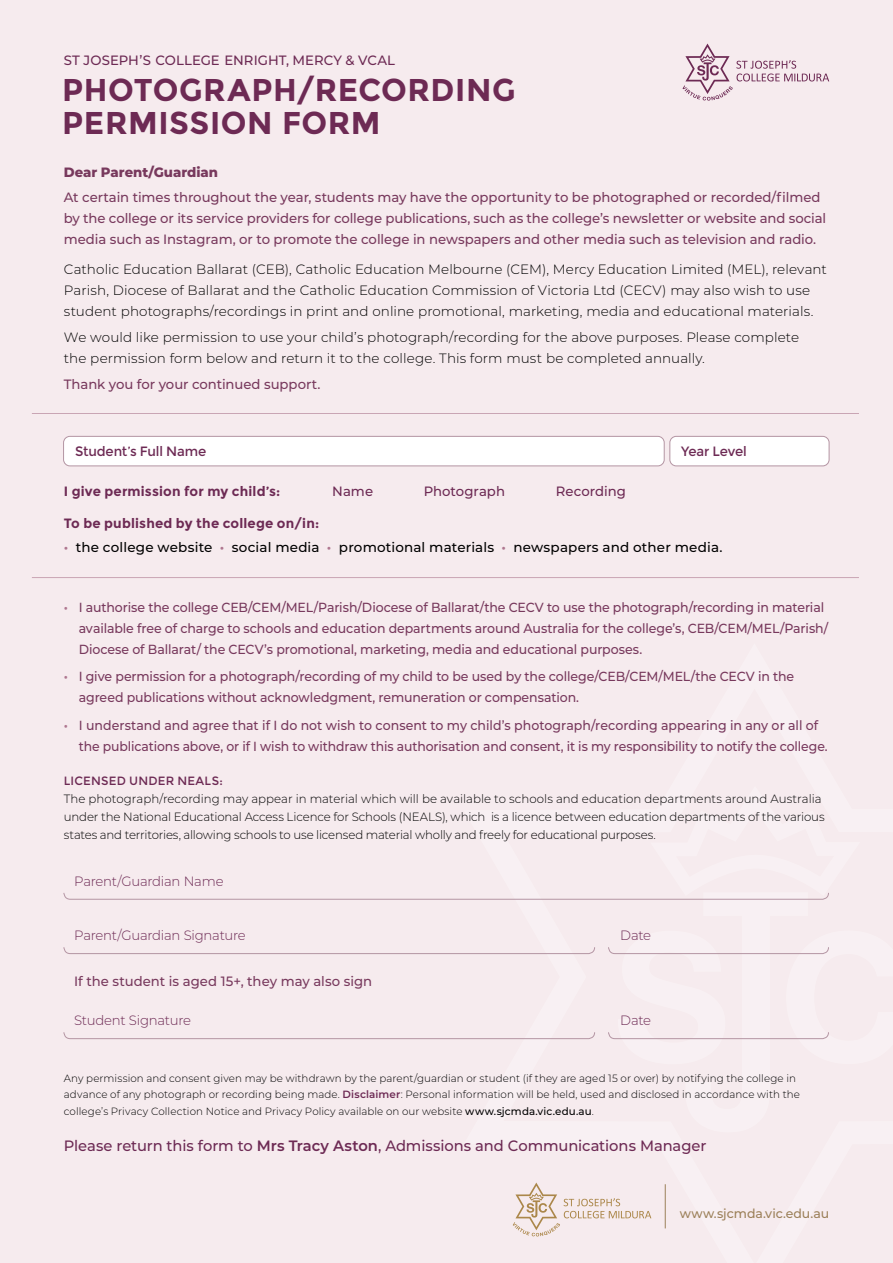
<style>
.page{position:relative;width:893px;height:1263px;background:#f6ebee}
.page>*{position:absolute;margin:0;border:0;box-sizing:border-box;transform-origin:0 0}
.t1{font:700 31.5px/33px "Montserrat";letter-spacing:.015em;color:#6d2a54}
.t2{font:500 15px "Montserrat";letter-spacing:-.005em;color:#6d2a54}
.t3{font:300 13.5px/21px "Montserrat";letter-spacing:.005em;color:#000}
.t4{font:500 13.5px/21px "Montserrat";letter-spacing:-.005em;color:#78395d}
.t5{font:500 13.5px "Montserrat";letter-spacing:.01em;color:#000}
.t6{font:300 13.5px "Montserrat";letter-spacing:-.02em;color:#6d2a54}
.t7{font:700 13.5px "Montserrat";letter-spacing:.015em;color:#6d2a54}
.t8{font:500 13.5px "Montserrat";color:#6d2a54}
.t9{font:13.5px "Montserrat";letter-spacing:-.01em;color:#6d2a54}
.t10{font:800 13.5px "Montserrat";color:#78395d}
.t11{font:500 13.2px/21px "Montserrat";letter-spacing:-.005em;color:#78395d;scale:.95 1}
.t12{font:500 12.75px "Montserrat";letter-spacing:-.005em;color:#9c8059}
.t13{font:300 12px/18px "Montserrat";letter-spacing:-.01em;color:#000}
.t14{font:12px "Montserrat";letter-spacing:.02em;color:#6d2a54}
.t15{font:300 10.5px/16.5px "Montserrat";letter-spacing:.01em;color:#000}
.s1{font-weight:600;color:#af7790}
.s2{font-weight:600;color:#6d2a54}
.s3{font-weight:500}
.s4{font-weight:600}
</style>
<div class="page">
<svg style="left:64px;top:892px;width:765px;height:7px"></svg>
<svg style="left:64px;top:947px;width:531px;height:7px"></svg>
<svg style="left:608px;top:947px;width:221px;height:7px"></svg>
<svg style="left:64px;top:1032px;width:531px;height:7px"></svg>
<svg style="left:608px;top:1032px;width:221px;height:7px"></svg>
<svg style="left:682px;top:44px;width:147px;height:57px"></svg>
<div style="left:670px;top:436px;width:159px;height:30px;background:#fff;border-radius:6px"></div>
<div style="left:670px;top:436px;width:159px;height:30px;border:1px solid #b495a3;border-radius:6px"></div>
<div style="left:64px;top:436px;width:600px;height:30px;background:#fff;border-radius:6px"></div>
<div style="left:63px;top:436px;width:601px;height:30px;border:1px solid #b495a3;border-radius:6px"></div>
<hr style="left:32px;top:577px;width:827px;height:1px;background:#c9a5b4">
<hr style="left:32px;top:413px;width:827px;height:1px;background:#c9a5b4">
<svg style="left:513px;top:1182px;width:138px;height:54px"></svg>
<hr style="left:665px;top:1184px;width:1px;height:44px;background:#9c8059">
<p class="t8" style="left:64px;top:50px;width:333px">ST JOSEPH’S COLLEGE ENRIGHT, MERCY &amp; VCAL</p>
<h1 class="t1" style="left:62px;top:73px;width:455px">PHOTOGRAPH/RECORDING<br>PERMISSION FORM</h1>
<p class="t10" style="left:64px;top:162px;width:156px">Dear Parent/Guardian</p>
<p class="t4" style="left:64px;top:186px;width:764px">At certain times throughout the year, students may have the opportunity to be photographed or recorded/filmed by the college or its service providers for college publications, such as the college’s newsletter or website and social media such as Instagram, or to promote the college in newspapers and other media such as television and radio.</p>
<p class="t3" style="left:64px;top:258px;width:765px">Catholic Education Ballarat (CEB), Catholic Education Melbourne (CEM), Mercy Education Limited (MEL), relevant<br>Parish, Diocese of Ballarat and the Catholic Education Commission of Victoria Ltd (CECV) may also wish to use student photographs/recordings in print and online promotional, marketing, media and educational materials.</p>
<p class="t3" style="left:64px;top:326px;width:737px">We would like permission to use your child’s photograph/recording for the above purposes. Please complete the permission form below and return it to the college. This form must be completed annually.</p>
<p class="t4" style="left:64px;top:373px;width:258px">Thank you for your continued support.</p>
<p class="t9" style="left:75px;top:443px;width:133px">Student’s Full Name</p>
<p class="t9" style="left:681px;top:443px;width:67px">Year Level</p>
<p class="t7" style="left:64px;top:483px;width:218px">I give permission for my child’s:</p>
<p class="t8" style="left:332px;top:482px;width:42px">Name</p>
<p class="t8" style="left:424px;top:482px;width:83px">Photograph</p>
<p class="t8" style="left:556px;top:482px;width:72px">Recording</p>
<p class="t7" style="left:64px;top:515px;width:257px">To be published by the college on/in:</p>
<p class="t5" style="left:64px;top:538px;width:660px"><span class="s1">•</span> the college website <span class="s1">•</span> social media <span class="s1">•</span> promotional materials <span class="s1">•</span> newspapers and other media.</p>
<p class="t11" style="left:79px;top:596px;width:790px;text-indent:-15px"><span class="s1">•</span> I authorise the college CEB/CEM/MEL/Parish/Diocese of Ballarat/the CECV to use the photograph/recording in material available free of charge to schools and education departments around Australia for the college’s, CEB/CEM/MEL/Parish/<br>Diocese of Ballarat/ the CECV’s promotional, marketing, media and educational purposes.</p>
<p class="t11" style="left:79px;top:666px;width:754px;text-indent:-15px"><span class="s1">•</span> I give permission for a photograph/recording of my child to be used by the college/CEB/CEM/MEL/the CECV in the agreed publications without acknowledgment, remuneration or compensation.</p>
<p class="t11" style="left:79px;top:714px;width:790px;text-indent:-15px"><span class="s1">•</span> I understand and agree that if I do not wish to consent to my child’s photograph/recording appearing in any or all of the publications above, or if I wish to withdraw this authorisation and consent, it is my responsibility to notify the college.</p>
<p class="t14" style="left:64px;top:773px;width:161px">LICENSED UNDER NEALS:</p>
<p class="t13" style="left:64px;top:789px;width:762px">The photograph/recording may appear in material which will be available to schools and education departments around Australia under the National Educational Access Licence for Schools (NEALS), which is a licence between education departments of the various states and territories, allowing schools to use licensed material wholly and freely for educational purposes.</p>
<p class="t6" style="left:74px;top:872px;width:151px">Parent/Guardian Name</p>
<p class="t6" style="left:74px;top:926px;width:173px">Parent/Guardian Signature</p>
<p class="t6" style="left:620px;top:926px;width:33px">Date</p>
<p class="t4" style="left:74px;top:970px;width:300px">If the student is aged 15+, they may also sign</p>
<p class="t6" style="left:74px;top:1011px;width:119px">Student Signature</p>
<p class="t6" style="left:620px;top:1011px;width:33px">Date</p>
<p class="t15" style="left:64px;top:1069px;width:738px">Any permission and consent given may be withdrawn by the parent/guardian or student (if they are aged 15 or over) by notifying the college in advance of any photograph or recording being made. <span class="s2">Disclaimer</span>: Personal information will be held, used and disclosed in accordance with the college’s Privacy Collection Notice and Privacy Policy available on our website <span class="s3">www.sjcmda.vic.edu.au</span>.</p>
<p class="t2" style="left:64px;top:1135px;width:644px">Please return this form to <span class="s4">Mrs Tracy Aston</span>, Admissions and Communications Manager</p>
<p class="t12" style="left:680px;top:1205px;width:151px">www.sjcmda.vic.edu.au</p>
</div>
